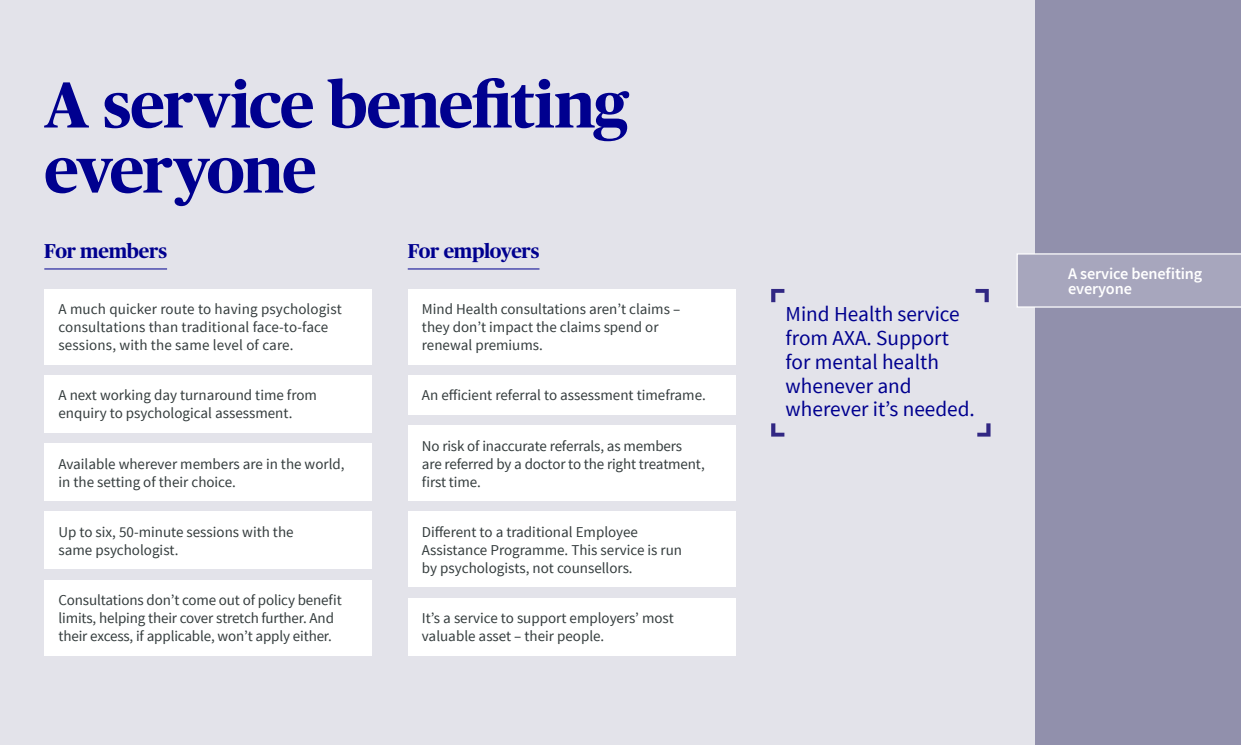
<style>
.page{position:relative;width:1241px;height:745px;background:#fff}
.page>*{position:absolute;margin:0;border:0;box-sizing:border-box;transform-origin:0 0}
.t1{font:700 65px/65px "Publico Headline";letter-spacing:-.02em;color:#00008f}
.t2{font:21.25px/23.8px "Source Sans Pro";color:#00008f}
.t3{font:700 20px "Publico Headline";letter-spacing:-.015em;color:#00008f}
.t4{font:600 16.25px/15px "Source Sans Pro";letter-spacing:-.01em;color:#fff}
.t5{font:15px/18px "Source Sans Pro";color:#343c3d}
</style>
<div class="page">
<div style="left:0;top:0;width:1035px;height:744px;background:#e3e3ea"></div>
<div style="left:1035px;top:0;width:205px;height:744px;background:#9190ac"></div>
<svg style="left:1016px;top:253px;width:224px;height:55px;background:#abaac0"></svg>
<hr style="left:44px;top:268px;width:123px;height:1px;background:#00008f">
<hr style="left:407px;top:268px;width:132px;height:1px;background:#00008f">
<svg style="left:771px;top:289px;width:13px;height:13px"></svg>
<svg style="left:977px;top:423px;width:13px;height:13px"></svg>
<svg style="left:975px;top:289px;width:13px;height:13px"></svg>
<svg style="left:771px;top:423px;width:13px;height:13px"></svg>
<div style="left:44px;top:288px;width:328px;height:76px;background:#fff"></div>
<div style="left:407px;top:288px;width:328px;height:76px;background:#fff"></div>
<div style="left:407px;top:375px;width:328px;height:39px;background:#fff"></div>
<div style="left:407px;top:425px;width:328px;height:75px;background:#fff"></div>
<div style="left:407px;top:511px;width:328px;height:76px;background:#fff"></div>
<div style="left:407px;top:597px;width:328px;height:58px;background:#fff"></div>
<div style="left:44px;top:375px;width:328px;height:57px;background:#fff"></div>
<div style="left:44px;top:443px;width:328px;height:57px;background:#fff"></div>
<div style="left:44px;top:511px;width:328px;height:58px;background:#fff"></div>
<div style="left:44px;top:579px;width:328px;height:76px;background:#fff"></div>
<h1 class="t1" style="left:44px;top:68px;width:585px">A service benefiting everyone</h1>
<h3 class="t3" style="left:44px;top:236px;width:124px">For members</h3>
<h3 class="t3" style="left:407px;top:236px;width:133px">For employers</h3>
<p class="t5" style="left:58px;top:300px;width:285px">A much quicker route to having psychologist consultations than traditional face-to-face sessions, with the same level of care.</p>
<p class="t5" style="left:422px;top:300px;width:260px">Mind Health consultations aren’t claims – they don’t impact the claims spend or renewal premiums.</p>
<p class="t5" style="left:422px;top:386px;width:285px">An efficient referral to assessment timeframe.</p>
<p class="t5" style="left:422px;top:436px;width:284px">No risk of inaccurate referrals, as members are referred by a doctor to the right treatment, first time.</p>
<p class="t5" style="left:422px;top:523px;width:262px">Different to a traditional Employee<br>Assistance Programme. This service is run by psychologists, not counsellors.</p>
<p class="t5" style="left:422px;top:609px;width:253px">It’s a service to support employers’ most valuable asset – their people.</p>
<p class="t5" style="left:58px;top:386px;width:260px">A next working day turnaround time from enquiry to psychological assessment.</p>
<p class="t5" style="left:58px;top:454px;width:287px">Available wherever members are in the world, in the setting of their choice.</p>
<p class="t5" style="left:58px;top:523px;width:237px">Up to six, 50-minute sessions with the same psychologist.</p>
<p class="t5" style="left:58px;top:591px;width:285px">Consultations don’t come out of policy benefit limits, helping their cover stretch further. And their excess, if applicable, won’t apply either.</p>
<h2 class="t2" style="left:785px;top:302px;width:191px">Mind Health service from AXA. Support for mental health whenever and wherever it’s needed.</h2>
<p class="t4" style="left:1067px;top:266px;width:136px">A service benefiting everyone</p>
</div>
